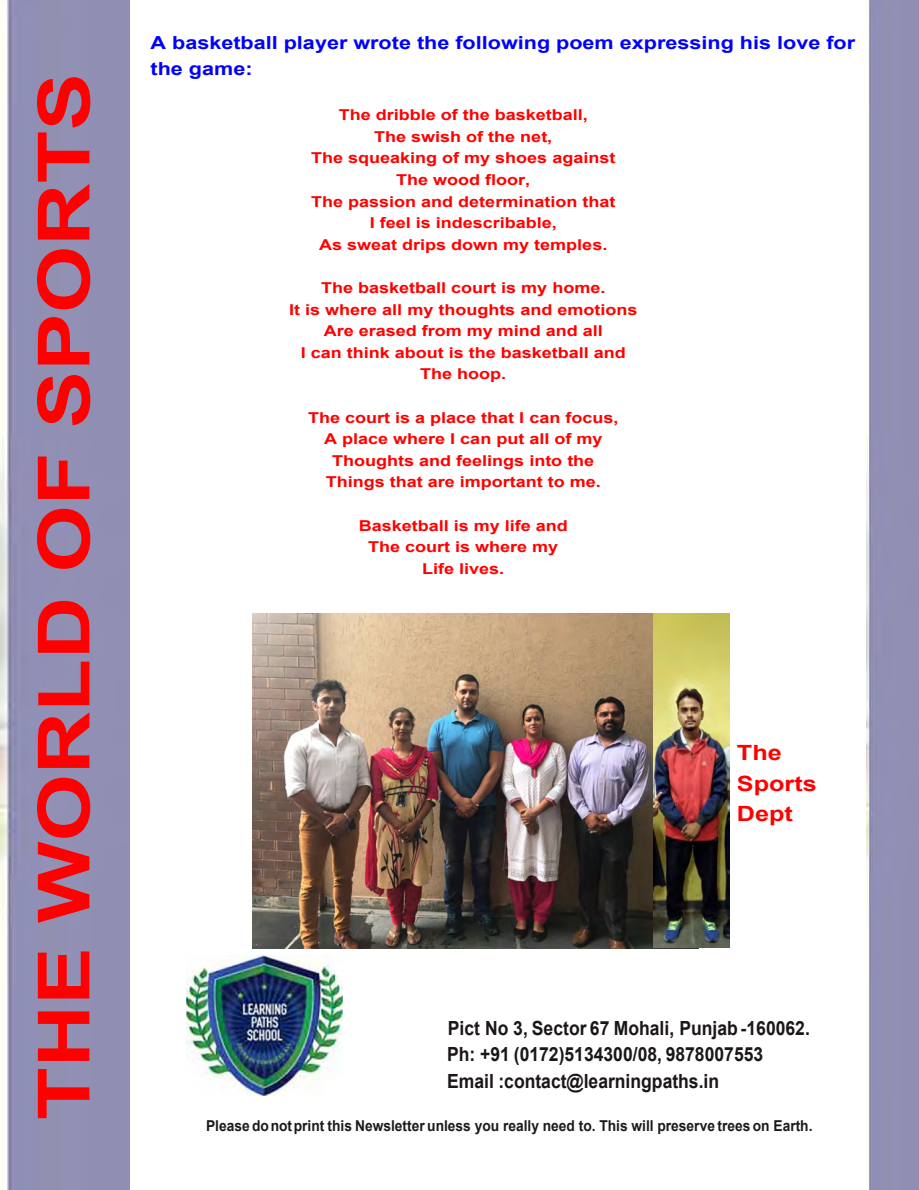
<style>
.page{position:relative;width:919px;height:1190px;background:#fff}
.page>*{position:absolute;margin:0;border:0;box-sizing:border-box;transform-origin:0 0}
.t1{font:700 72px "Arial";color:#f00;scale:1.2 1}
.t2{font:700 21px/30.3px "Arial";color:#f00;scale:1.2 1}
.t3{font:700 19.5px/26.5px "Arial";color:#1b161a;scale:.9 1}
.t4{font:700 18px/26px "Arial";color:#00f;scale:1.2 1}
.t5{font:700 15px/21.6px "Arial";color:#f00;text-align:center;scale:1.2 1}
.t6{font:700 15px "Arial";color:#1e1a1c;scale:.92 1}
</style>
<div class="page">
<img style="left:1px;top:0;width:128px;height:1189px">
<img style="left:866px;top:0;width:52px;height:1189px">
<img style="left:187px;top:955px;width:156px;height:140px">
<img style="left:252px;top:613px;width:447px;height:335px">
<img style="left:654px;top:613px;width:76px;height:334px">
<h1 class="t1" style="left:13px;top:1119px;width:874px;rotate:-90deg">THE WORLD OF SPORTS</h1>
<p class="t4" style="left:151px;top:30px;width:589px">A basketball player wrote the following poem expressing his love for the game:</p>
<p class="t5" style="left:311px;top:104px;width:255px">The dribble of the basketball,<br>The swish of the net,<br>The squeaking of my shoes against<br>The wood floor,<br>The passion and determination that<br>I feel is indescribable,<br>As sweat drips down my temples.</p>
<p class="t5" style="left:289px;top:277px;width:292px">The basketball court is my home.<br>It is where all my thoughts and emotions<br>Are erased from my mind and all<br>I can think about is the basketball and<br>The hoop.</p>
<p class="t5" style="left:308px;top:407px;width:260px">The court is a place that I can focus,<br>A place where I can put all of my<br>Thoughts and feelings into the<br>Things that are important to me.</p>
<p class="t5" style="left:359px;top:515px;width:176px">Basketball is my life and<br>The court is where my<br>Life lives.</p>
<h2 class="t2" style="left:737px;top:738px;width:68px">The<br>Sports<br>Dept</h2>
<h3 class="t3" style="left:447px;top:1014px;width:404px">Pict No 3, Sector 67 Mohali, Punjab -160062.<br>Ph: +91 (0172)5134300/08, 9878007553<br>Email :contact@learningpaths.in</h3>
<p class="t6" style="left:206px;top:1115px;width:661px">Please do not print this Newsletter unless you really need to. This will preserve trees on Earth.</p>
</div>
